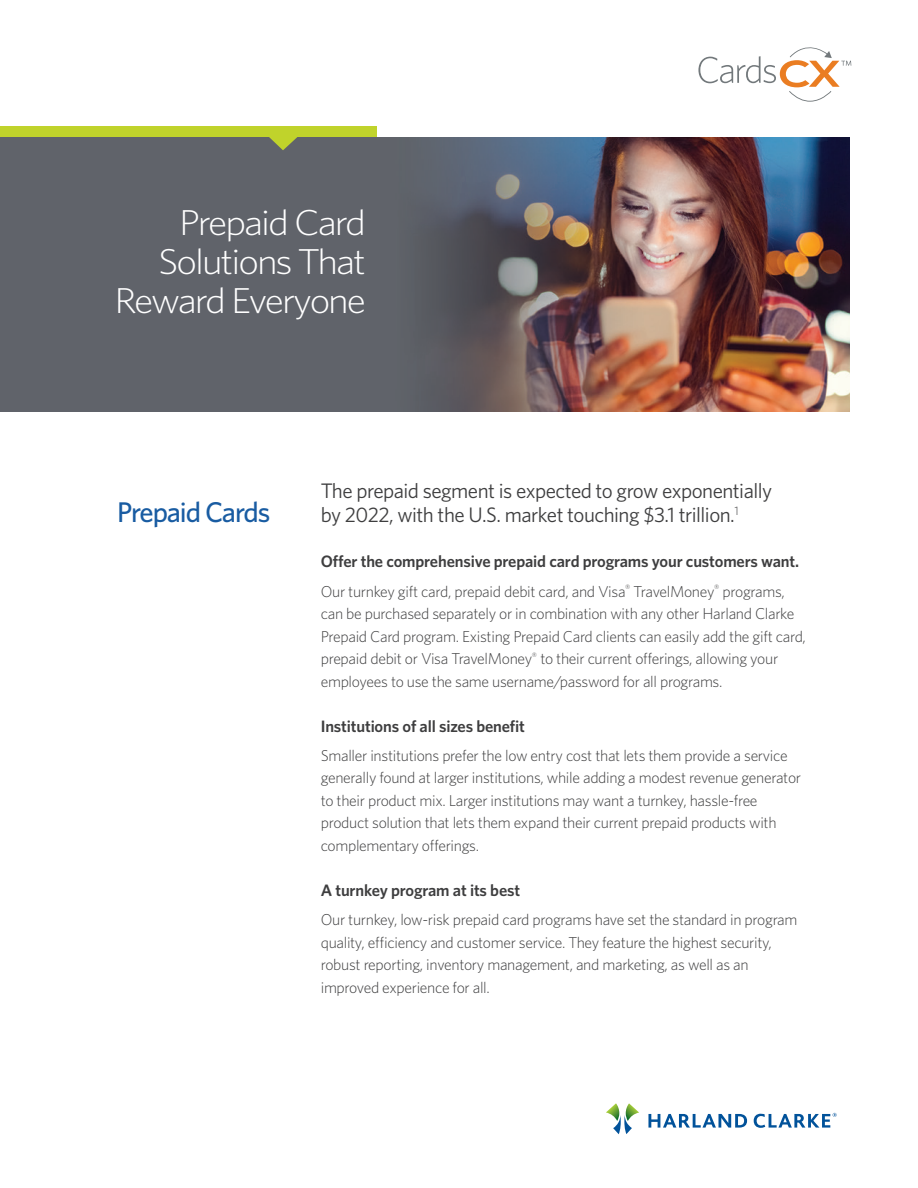
<style>
.page{position:relative;width:918px;height:1188px;background:#fff}
.page>*{position:absolute;margin:0;border:0;box-sizing:border-box;transform-origin:0 0}
.t1{font:300 36px/39px "Whitney";letter-spacing:-.05em;color:#fff;text-align:right;scale:1.1 1}
.t2{font:500 28.5px "Whitney";letter-spacing:-.04em;color:#195ca2}
.t3{font:21px/24px "Whitney";letter-spacing:-.025em;color:#3e3e3f}
.t4{font:600 16.5px "Whitney";letter-spacing:-.01em;color:#3e3e3f}
.t5{font:300 15.75px/22.5px "Whitney";letter-spacing:-.02em;color:#3e3e3f}
</style>
<div class="page">
<img style="left:0;top:138px;width:849px;height:273px">
<svg style="left:648px;top:1114px;width:99px;height:14px"></svg>
<svg style="left:606px;top:1103px;width:33px;height:31px"></svg>
<svg style="left:754px;top:1113px;width:83px;height:15px"></svg>
<div style="left:0;top:126px;width:377px;height:11px;background:#c0d32b"></div>
<svg style="left:266px;top:137px;width:35px;height:13px"></svg>
<svg style="left:698px;top:47px;width:153px;height:55px"></svg>
<h1 class="t1" style="left:114px;top:202px;width:230px">Prepaid Card<br>Solutions That<br>Reward Everyone</h1>
<h2 class="t2" style="left:117px;top:493px;width:155px">Prepaid Cards</h2>
<h3 class="t3" style="left:321px;top:479px;width:453px">The prepaid segment is expected to grow exponentially by 2022, with the U.S. market touching $3.1 trillion.<sup>1</sup></h3>
<p class="t4" style="left:321px;top:551px;width:480px">Offer the comprehensive prepaid card programs your customers want.</p>
<p class="t5" style="left:321px;top:579px;width:487px">Our turnkey gift card, prepaid debit card, and Visa<sup>®</sup> TravelMoney<sup>®</sup> programs, can be purchased separately or in combination with any other Harland Clarke Prepaid Card program. Existing Prepaid Card clients can easily add the gift card, prepaid debit or Visa TravelMoney<sup>®</sup> to their current offerings, allowing your employees to use the same username/password for all programs.</p>
<p class="t4" style="left:321px;top:715px;width:206px">Institutions of all sizes benefit</p>
<p class="t5" style="left:321px;top:744px;width:482px">Smaller institutions prefer the low entry cost that lets them provide a service generally found at larger institutions, while adding a modest revenue generator to their product mix. Larger institutions may want a turnkey, hassle-free product solution that lets them expand their current prepaid products with complementary offerings.</p>
<p class="t4" style="left:321px;top:879px;width:201px">A turnkey program at its best</p>
<p class="t5" style="left:321px;top:908px;width:478px">Our turnkey, low-risk prepaid card programs have set the standard in program quality, efficiency and customer service. They feature the highest security, robust reporting, inventory management, and marketing, as well as an improved experience for all.</p>
</div>
